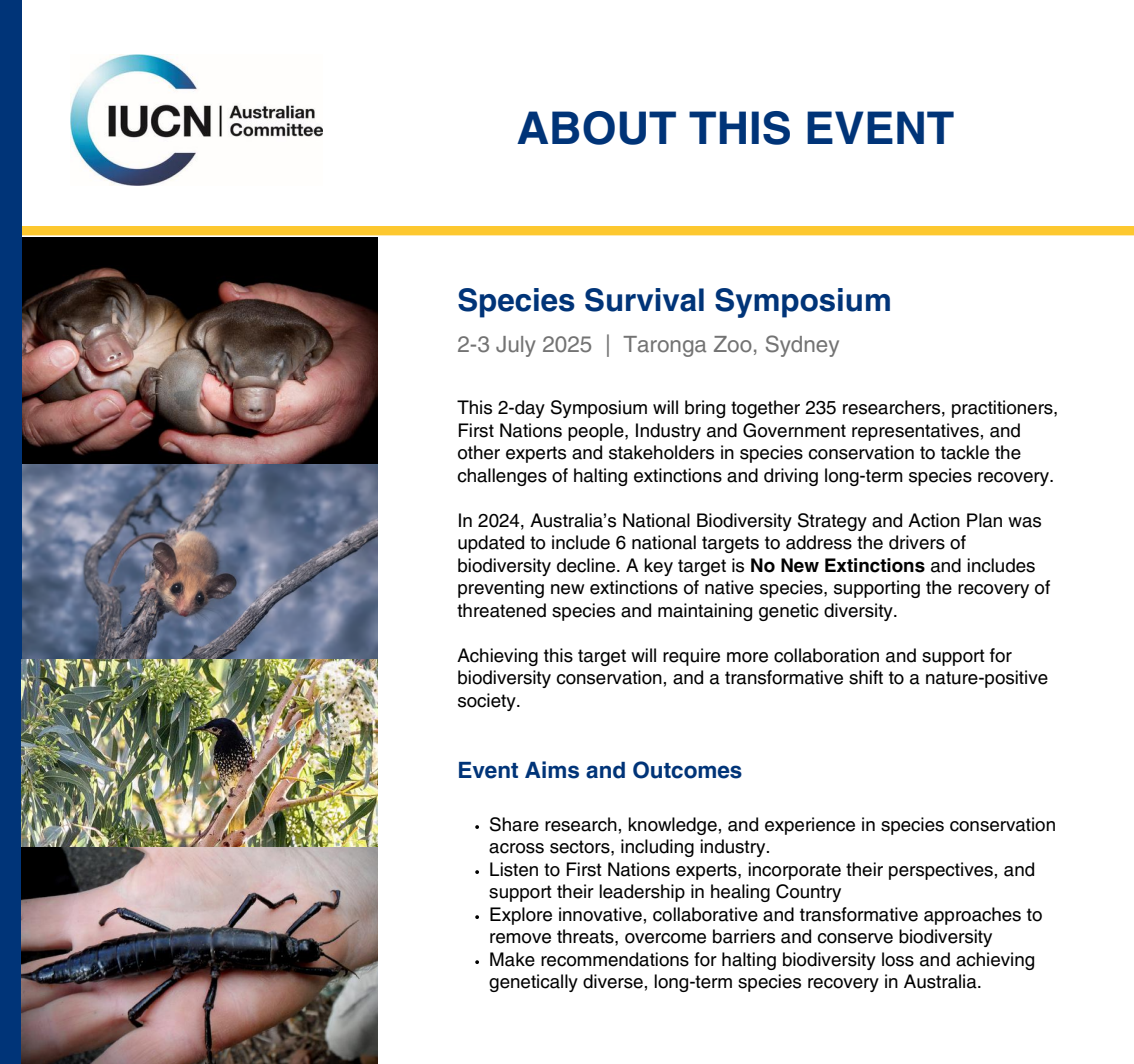
<style>
.page{position:relative;width:1134px;height:1064px;background:#fff}
.page>*{position:absolute;margin:0;border:0;box-sizing:border-box;transform-origin:0 0}
.t1{font:700 45px "Helvetica LT Pro";color:#003478}
.t2{font:700 31.25px "Helvetica LT Pro";color:#003478}
.t3{font:22.5px "Helvetica LT Pro";color:#737373}
.t4{font:700 22.5px "Helvetica LT Pro";color:#003478}
.t5{font:18.75px/22.5px "Helvetica LT Pro";color:#000}
.s1{font-weight:700}
</style>
<div class="page">
<img style="left:71px;top:54px;width:251px;height:132px">
<img style="left:22px;top:237px;width:356px;height:227px">
<img style="left:22px;top:464px;width:356px;height:195px">
<div style="left:22px;top:226px;width:1111px;height:9px;background:#fdc82f"></div>
<div style="left:0;top:0;width:22px;height:1063px;background:#003478"></div>
<img style="left:22px;top:659px;width:356px;height:188px">
<img style="left:22px;top:847px;width:356px;height:216px">
<svg style="left:475px;top:825px;width:4px;height:3px"></svg>
<svg style="left:475px;top:870px;width:4px;height:3px"></svg>
<svg style="left:475px;top:915px;width:4px;height:3px"></svg>
<svg style="left:475px;top:960px;width:4px;height:3px"></svg>
<h1 class="t1" style="left:517px;top:112px;width:439px">ABOUT THIS EVENT</h1>
<h2 class="t2" style="left:457px;top:289px;width:436px">Species Survival Symposium</h2>
<p class="t3" style="left:457px;top:335px;width:384px">2-3 July 2025 | Taronga Zoo, Sydney</p>
<p class="t5" style="left:457px;top:398px;width:602px">This 2-day Symposium will bring together 235 researchers, practitioners, First Nations people, Industry and Government representatives, and other experts and stakeholders in species conservation to tackle the challenges of halting extinctions and driving long-term species recovery.</p>
<p class="t5" style="left:457px;top:510px;width:594px">In 2024, Australia’s National Biodiversity Strategy and Action Plan was updated to include 6 national targets to address the drivers of biodiversity decline. A key target is <span class="s1">No New Extinctions</span> and includes preventing new extinctions of native species, supporting the recovery of threatened species and maintaining genetic diversity.</p>
<p class="t5" style="left:457px;top:645px;width:592px">Achieving this target will require more collaboration and support for biodiversity conservation, and a transformative shift to a nature-positive society.</p>
<p class="t4" style="left:457px;top:761px;width:286px">Event Aims and Outcomes</p>
<p class="t5" style="left:489px;top:814px;width:568px">Share research, knowledge, and experience in species conservation across sectors, including industry.<br>Listen to First Nations experts, incorporate their perspectives, and support their leadership in healing Country<br>Explore innovative, collaborative and transformative approaches to remove threats, overcome barriers and conserve biodiversity<br>Make recommendations for halting biodiversity loss and achieving genetically diverse, long-term species recovery in Australia.</p>
</div>
